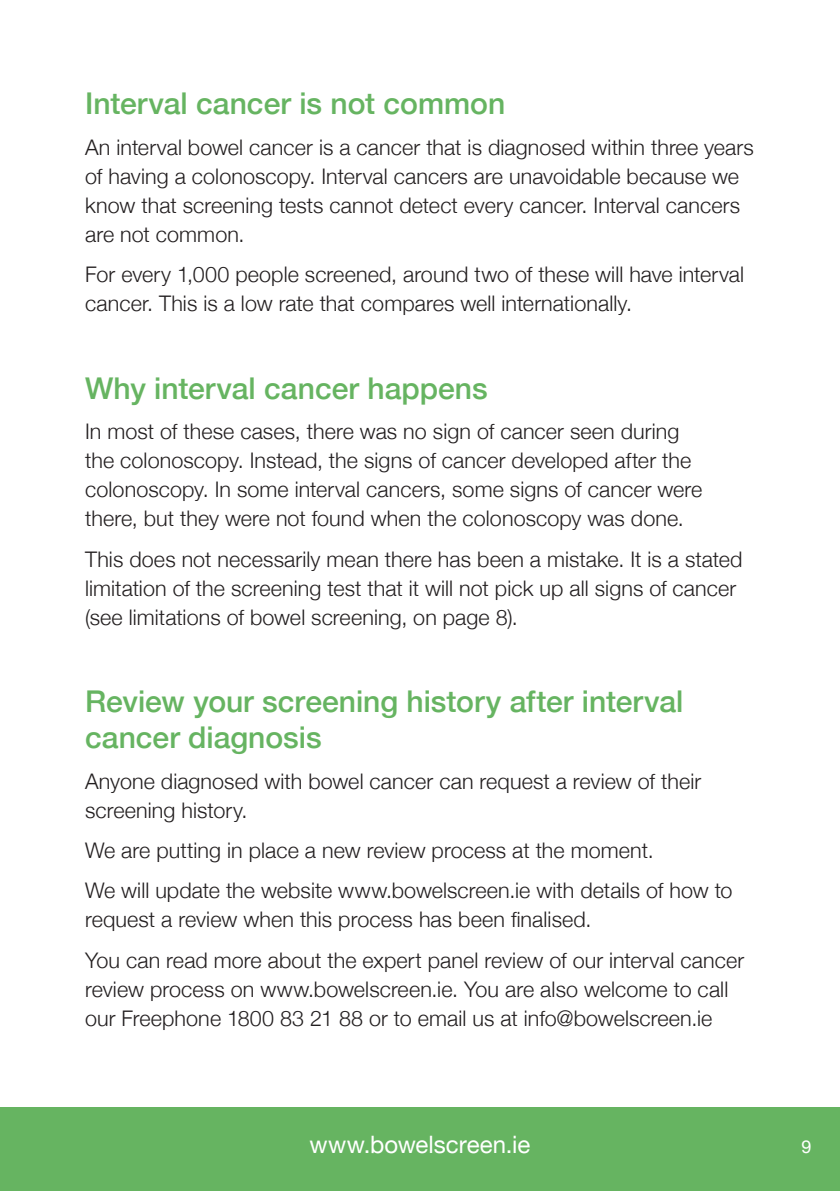
<style>
.page{position:relative;width:840px;height:1191px;background:#fff}
.page>*{position:absolute;margin:0;border:0;box-sizing:border-box;transform-origin:0 0}
.head_1{font:500 30px/36px "Helvetica Neue";color:#66b461}
.head_1-2{font:24px "Helvetica Neue";color:#fff}
.body_text{font:300 21.6px/29px "Helvetica Neue";letter-spacing:.005em;color:#231f20}
.head_1-3{font:18px "Helvetica Neue";color:#fff}
</style>
<div class="page">
<div style="left:0;top:1107px;width:839px;height:84px;background:#66b461"></div>
<p class="head_1" style="left:85px;top:83px;width:421px">Interval cancer is not common</p>
<p class="body_text" style="left:85px;top:131px;width:670px">An interval bowel cancer is a cancer that is diagnosed within three years of having a colonoscopy. Interval cancers are unavoidable because we know that screening tests cannot detect every cancer. Interval cancers are not common.</p>
<p class="body_text" style="left:85px;top:258px;width:660px">For every 1,000 people screened, around two of these will have interval cancer. This is a low rate that compares well internationally.</p>
<p class="head_1" style="left:85px;top:368px;width:404px">Why interval cancer happens</p>
<p class="body_text" style="left:85px;top:415px;width:618px">In most of these cases, there was no sign of cancer seen during the colonoscopy. Instead, the signs of cancer developed after the colonoscopy. In some interval cancers, some signs of cancer were there, but they were not found when the colonoscopy was done.</p>
<p class="body_text" style="left:85px;top:543px;width:658px">This does not necessarily mean there has been a mistake. It is a stated limitation of the screening test that it will not pick up all signs of cancer (see limitations of bowel screening, on page 8).</p>
<p class="head_1" style="left:85px;top:681px;width:599px">Review your screening history after interval cancer diagnosis</p>
<p class="body_text" style="left:85px;top:765px;width:617px">Anyone diagnosed with bowel cancer can request a review of their screening history.</p>
<p class="body_text" style="left:85px;top:834px;width:569px">We are putting in place a new review process at the moment.</p>
<p class="body_text" style="left:85px;top:874px;width:648px">We will update the website www.bowelscreen.ie with details of how to request a review when this process has been finalised.</p>
<p class="body_text" style="left:85px;top:944px;width:660px">You can read more about the expert panel review of our interval cancer review process on www.bowelscreen.ie. You are also welcome to call our Freephone 1800 83 21 88 or to email us at info@bowelscreen.ie</p>
<p class="head_1-2" style="left:309px;top:1127px;width:222px">www.bowelscreen.ie</p>
<p class="head_1-3" style="left:801px;top:1133px;width:12px">9</p>
</div>
